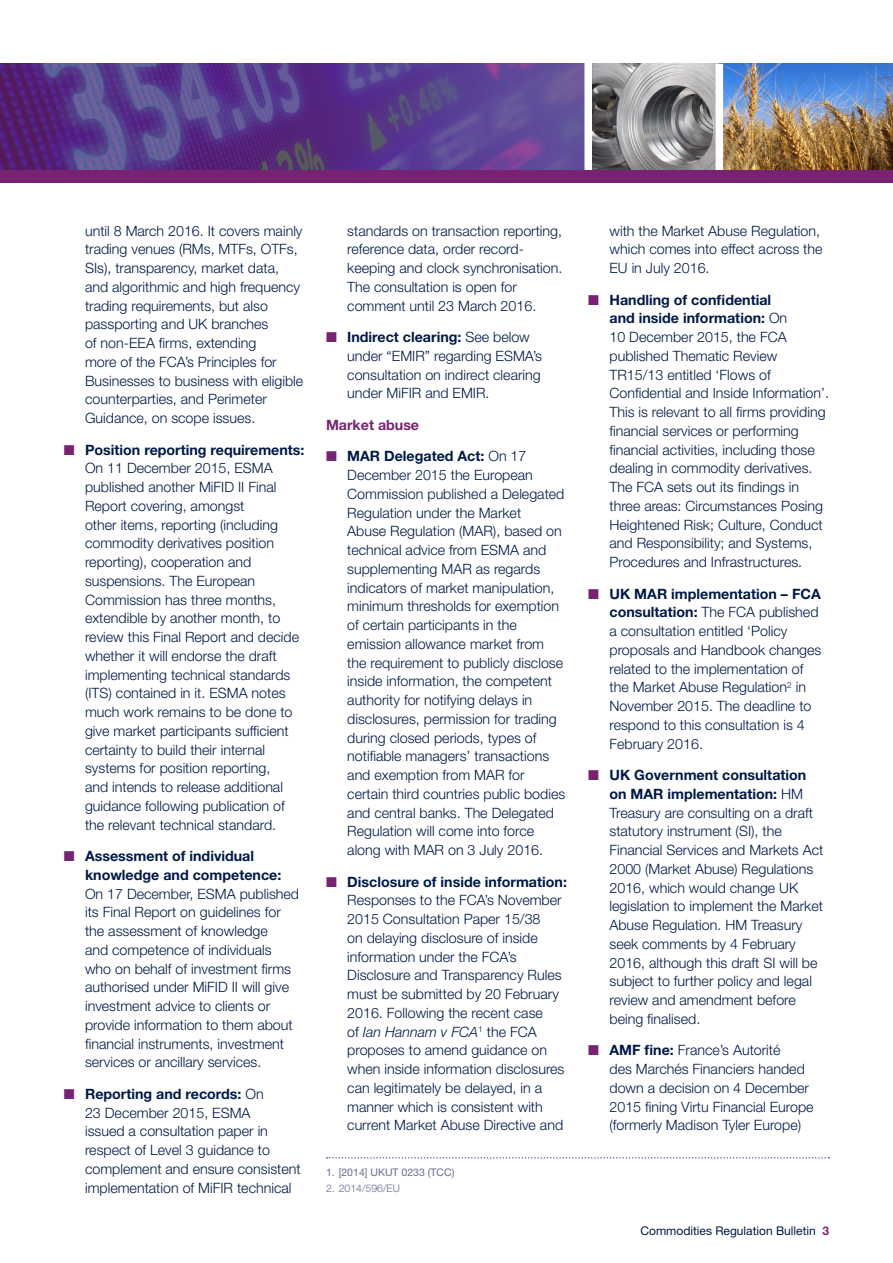
<style>
.page{position:relative;width:893px;height:1263px;background:#fff}
.page>*{position:absolute;margin:0;border:0;box-sizing:border-box;transform-origin:0 0}
.t1{font:300 14.25px/18.8px "Helvetica Neue LT Std";color:#001948}
.BULLETIN_-_Subhead_1{font:700 14.25px "Helvetica Neue LT Std";color:#772371}
.t2{font:12px "Helvetica Neue LT Std";color:#001948}
.BULLETIN_-_Footnote{font:10.5px "Helvetica Neue LT Std";color:#616c90}
.BULLETIN_-_Footnotes{font:300 10.5px "Helvetica Neue LT Std";color:#616c90}
.s1{color:#772371}
.s2{font-weight:700}
.s3{font-style:italic}
.s4{font-weight:700;color:#772371}
</style>
<div class="page">
<img style="left:0;top:64px;width:893px;height:106px">
<div style="left:584px;top:48px;width:8px;height:122px;background:#fff"></div>
<div style="left:716px;top:64px;width:7px;height:106px;background:#fff"></div>
<svg style="left:327px;top:1157px;width:502px;height:1px"></svg>
<div style="left:0;top:170px;width:893px;height:13px;background:#772371"></div>
<p class="t1" style="left:85px;top:221px;width:220px">until 8 March 2016. It covers mainly trading venues (RMs, MTFs, OTFs,<br>SIs), transparency, market data, and algorithmic and high frequency trading requirements, but also passporting and UK branches<br>of non-EEA firms, extending<br>more of the FCA’s Principles for<br>Businesses to business with eligible counterparties, and Perimeter<br>Guidance, on scope issues.</p>
<p class="t1" style="left:85px;top:440px;width:221px;text-indent:-21px"><span class="s1">■</span> <span class="s2">Position reporting requirements:<br></span>On 11 December 2015, ESMA published another MiFID II Final<br>Report covering, amongst<br>other items, reporting (including commodity derivatives position reporting), cooperation and suspensions. The European<br>Commission has three months, extendible by another month, to review this Final Report and decide whether it will endorse the draft implementing technical standards (ITS) contained in it. ESMA notes much work remains to be done to give market participants sufficient certainty to build their internal systems for position reporting,<br>and intends to release additional guidance following publication of the relevant technical standard.</p>
<p class="t1" style="left:85px;top:846px;width:216px;text-indent:-21px"><span class="s1">■</span> <span class="s2">Assessment of individual knowledge and competence:<br></span>On 17 December, ESMA published its Final Report on guidelines for the assessment of knowledge<br>and competence of individuals who on behalf of investment firms authorised under MiFID II will give investment advice to clients or provide information to them about financial instruments, investment services or ancillary services.</p>
<p class="t1" style="left:85px;top:1084px;width:217px;text-indent:-21px"><span class="s1">■</span> <span class="s2">Reporting and records:</span> On<br>23 December 2015, ESMA<br>issued a consultation paper in respect of Level 3 guidance to complement and ensure consistent implementation of MiFIR technical</p>
<p class="t1" style="left:347px;top:221px;width:217px">standards on transaction reporting, reference data, order record&shy;keeping and clock synchronisation.<br>The consultation is open for comment until 23 March 2016.</p>
<p class="t1" style="left:347px;top:327px;width:196px;text-indent:-21px"><span class="s1">■</span> <span class="s2">Indirect clearing:</span> See below under “EMIR” regarding ESMA’s consultation on indirect clearing under MiFIR and EMIR.</p>
<p class="BULLETIN_-_Subhead_1" style="left:326px;top:416px;width:95px">Market abuse</p>
<p class="t1" style="left:347px;top:447px;width:220px;text-indent:-21px"><span class="s1">■</span> <span class="s2">MAR Delegated Act:</span> On 17<br>December 2015 the European<br>Commission published a Delegated<br>Regulation under the Market<br>Abuse Regulation (MAR), based on technical advice from ESMA and supplementing MAR as regards indicators of market manipulation, minimum thresholds for exemption of certain participants in the emission allowance market from the requirement to publicly disclose inside information, the competent authority for notifying delays in disclosures, permission for trading during closed periods, types of notifiable managers’ transactions and exemption from MAR for certain third countries public bodies and central banks. The Delegated<br>Regulation will come into force along with MAR on 3 July 2016.</p>
<p class="t1" style="left:347px;top:872px;width:221px;text-indent:-21px"><span class="s1">■</span> <span class="s2">Disclosure of inside information:<br></span>Responses to the FCA’s November<br>2015 Consultation Paper 15/38<br>on delaying disclosure of inside information under the FCA’s<br>Disclosure and Transparency Rules must be submitted by 20 February<br>2016. Following the recent case<br>of <span class="s3">Ian Hannam v FCA</span><sup>1</sup> the FCA proposes to amend guidance on when inside information disclosures can legitimately be delayed, in a manner which is consistent with current Market Abuse Directive and</p>
<p class="BULLETIN_-_Footnote" style="left:326px;top:1165px;width:130px">1. [2014] UKUT 0233 (TCC)</p>
<p class="BULLETIN_-_Footnotes" style="left:326px;top:1182px;width:76px">2. 2014/596/EU</p>
<p class="t1" style="left:609px;top:221px;width:215px">with the Market Abuse Regulation, which comes into effect across the<br>EU in July 2016.</p>
<p class="t1" style="left:609px;top:290px;width:221px;text-indent:-21px"><span class="s1">■</span> <span class="s2">Handling of confidential<br>and inside information:</span> On<br>10 December 2015, the FCA published Thematic Review<br>TR15/13 entitled ‘Flows of<br>Confidential and Inside Information’.<br>This is relevant to all firms providing financial services or performing financial activities, including those dealing in commodity derivatives.<br>The FCA sets out its findings in three areas: Circumstances Posing<br>Heightened Risk; Culture, Conduct and Responsibility; and Systems,<br>Procedures and Infrastructures.</p>
<p class="t1" style="left:609px;top:584px;width:213px;text-indent:-21px"><span class="s1">■</span> <span class="s2">UK MAR implementation – FCA consultation:</span> The FCA published a consultation entitled ‘Policy proposals and Handbook changes related to the implementation of the Market Abuse Regulation<sup>2</sup> in<br>November 2015. The deadline to respond to this consultation is 4<br>February 2016.</p>
<p class="t1" style="left:609px;top:765px;width:215px;text-indent:-21px"><span class="s1">■</span> <span class="s2">UK Government consultation on MAR implementation:</span> HM<br>Treasury are consulting on a draft statutory instrument (SI), the<br>Financial Services and Markets Act<br>2000 (Market Abuse) Regulations<br>2016, which would change UK legislation to implement the Market<br>Abuse Regulation. HM Treasury seek comments by 4 February<br>2016, although this draft SI will be subject to further policy and legal review and amendment before being finalised.</p>
<p class="t1" style="left:609px;top:1041px;width:206px;text-indent:-21px"><span class="s1">■</span> <span class="s2">AMF fine:</span> France’s Autorité<br>des Marchés Financiers handed down a decision on 4 December<br>2015 fining Virtu Financial Europe (formerly Madison Tyler Europe)</p>
<p class="t2" style="left:640px;top:1224px;width:190px">Commodities Regulation Bulletin <span class="s4">3</span></p>
</div>
